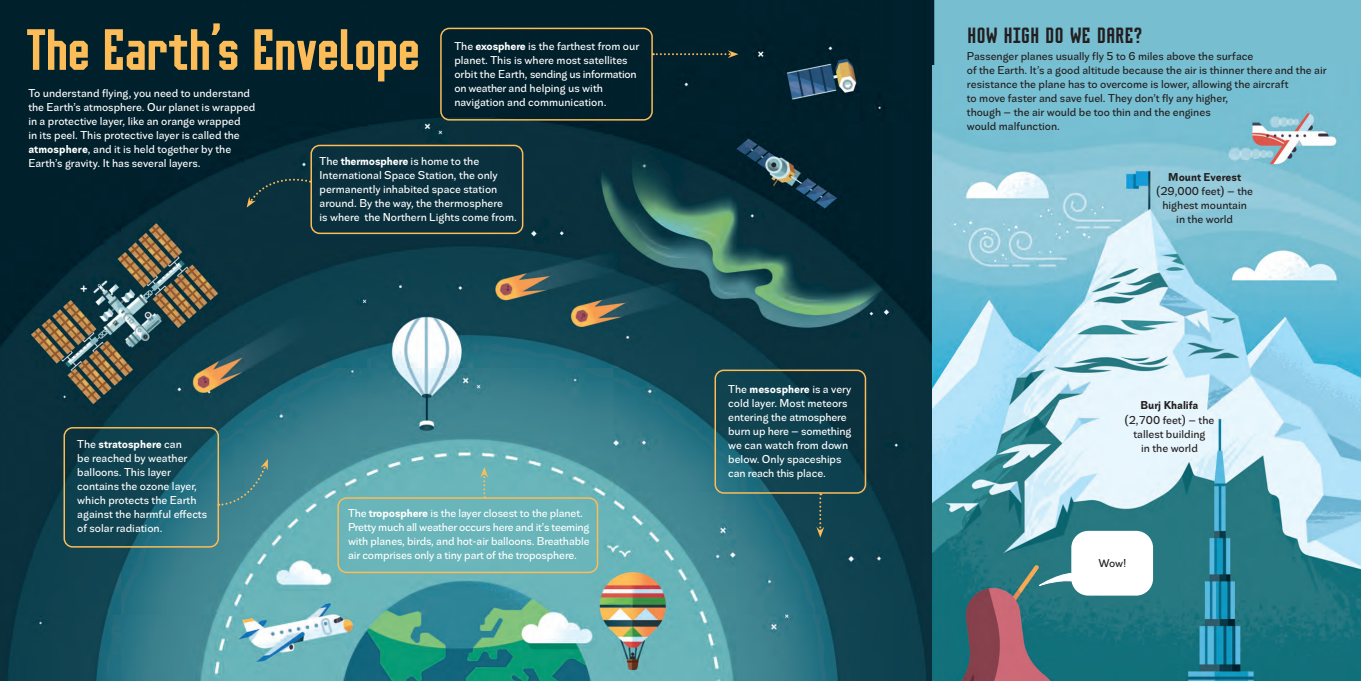
<style>
.page{position:relative;width:1361px;height:681px;background:#fff}
.page>*{position:absolute;margin:0;border:0;box-sizing:border-box;transform-origin:0 0}
.Nadpis{font:58px "Mr Robot AL Lin ONE";letter-spacing:-.085em;color:#fcbc58}
.Text{font:22px "Mr Robot AL Lin ONE";letter-spacing:-.04em;color:#231f20}
.text_bublina_cerny{font:12px/14px "Splendid Sans Text";color:#fff}
.Text-2{font:12px/14px "Splendid Sans Text";color:#231f20}
.Text-3{font:12px/14px "Splendid Sans Text";color:#fff}
.text_bublina_cerny-2{font:12px/14px "Splendid Sans Text";color:#231f20;text-align:center}
.text_bublina_cerny-3{font:700 12px "Splendid Sans Text";color:#fff}
.s1{font-weight:700}
.s2{font-weight:400}
</style>
<div class="page">
<div style="left:934px;top:0;width:427px;height:65px;background:#77bed0"></div>
<img style="left:0;top:0;width:934px;height:680px">
<img style="left:933px;top:65px;width:428px;height:615px">
<div style="left:1071px;top:530px;width:82px;height:65px;background:#fff;border-radius:17px"></div>
<svg style="left:1038px;top:570px;width:35px;height:16px"></svg>
<svg style="left:816px;top:493px;width:8px;height:44px"></svg>
<svg style="left:480px;top:466px;width:8px;height:31px"></svg>
<svg style="left:247px;top:176px;width:63px;height:31px;background:#13353e"></svg>
<svg style="left:653px;top:50px;width:85px;height:8px"></svg>
<svg style="left:219px;top:459px;width:49px;height:47px;background:#3e808a"></svg>
<div style="left:440px;top:28px;width:213px;height:92px;border:2px solid #fcbc58;border-radius:9px"></div>
<div style="left:310px;top:145px;width:213px;height:89px;border:2px solid #fcbc58;border-radius:9px"></div>
<div style="left:63px;top:427px;width:156px;height:120px;border:2px solid #fcbc58;border-radius:9px"></div>
<div style="left:714px;top:369px;width:152px;height:124px;border:2px solid #fcbc58;border-radius:9px"></div>
<div style="left:337px;top:497px;width:261px;height:76px;border:2px solid #fcbc58;border-radius:9px"></div>
<p class="Nadpis" style="left:25px;top:13px;width:399px">The Earth’s Envelope</p>
<p class="text_bublina_cerny" style="left:454px;top:39px;width:186px">The <span class="s1">exosphere</span> is the farthest from our planet. This is where most satellites orbit the Earth, sending us information on weather and helping us with navigation and communication.</p>
<p class="Text-3" style="left:28px;top:86px;width:229px">To understand flying, you need to understand the Earth’s atmosphere. Our planet is wrapped in a protective layer, like an orange wrapped<br>in its peel. This protective layer is called the <span class="s1">atmosphere</span>, and it is held together by the Earth’s gravity. It has several layers.</p>
<p class="text_bublina_cerny" style="left:319px;top:154px;width:199px">The <span class="s1">thermosphere</span> is home to the International Space Station, the only permanently inhabited space station around. By the way, the thermosphere<br>is where the Northern Lights come from.</p>
<p class="text_bublina_cerny-3" style="left:77px;top:437px;width:106px"><span class="s2">The</span> stratosphere <span class="s2">can</span></p>
<p class="text_bublina_cerny" style="left:77px;top:451px;width:112px">be reached by weather</p>
<p class="text_bublina_cerny" style="left:77px;top:465px;width:131px">balloons. This layer contains the ozone layer, which protects the Earth against the harmful effects of solar radiation.</p>
<p class="text_bublina_cerny" style="left:348px;top:505px;width:243px">The <span class="s1">troposphere</span> is the layer closest to the planet.<br>Pretty much all weather occurs here and it’s teeming with planes, birds, and hot-air balloons. Breathable air comprises only a tiny part of the troposphere.</p>
<p class="text_bublina_cerny" style="left:728px;top:382px;width:125px">The <span class="s1">mesosphere</span> is a very cold layer. Most meteors entering the atmosphere burn up here – something we can watch from down below. Only spaceships can reach this place.</p>
<p class="Text" style="left:967px;top:21px;width:177px">HOW HIGH DO WE DARE?</p>
<p class="Text-2" style="left:967px;top:49px;width:361px">Passenger planes usually fly 5 to 6 miles above the surface<br>of the Earth. It’s a good altitude because the air is thinner there and the air resistance the plane has to overcome is lower, allowing the aircraft<br>to move faster and save fuel. They don’t fly any higher,<br>though – the air would be too thin and the engines<br>would malfunction.</p>
<p class="text_bublina_cerny-2" style="left:1156px;top:170px;width:98px"><span class="s1">Mount Everest </span>(29,000 feet) – the highest mountain<br>in the world</p>
<p class="text_bublina_cerny-2" style="left:1124px;top:398px;width:91px"><span class="s1">Burj Khalifa </span>(2,700 feet) – the tallest building<br>in the world</p>
<p class="text_bublina_cerny-2" style="left:1098px;top:556px;width:30px">Wow!</p>
</div>
